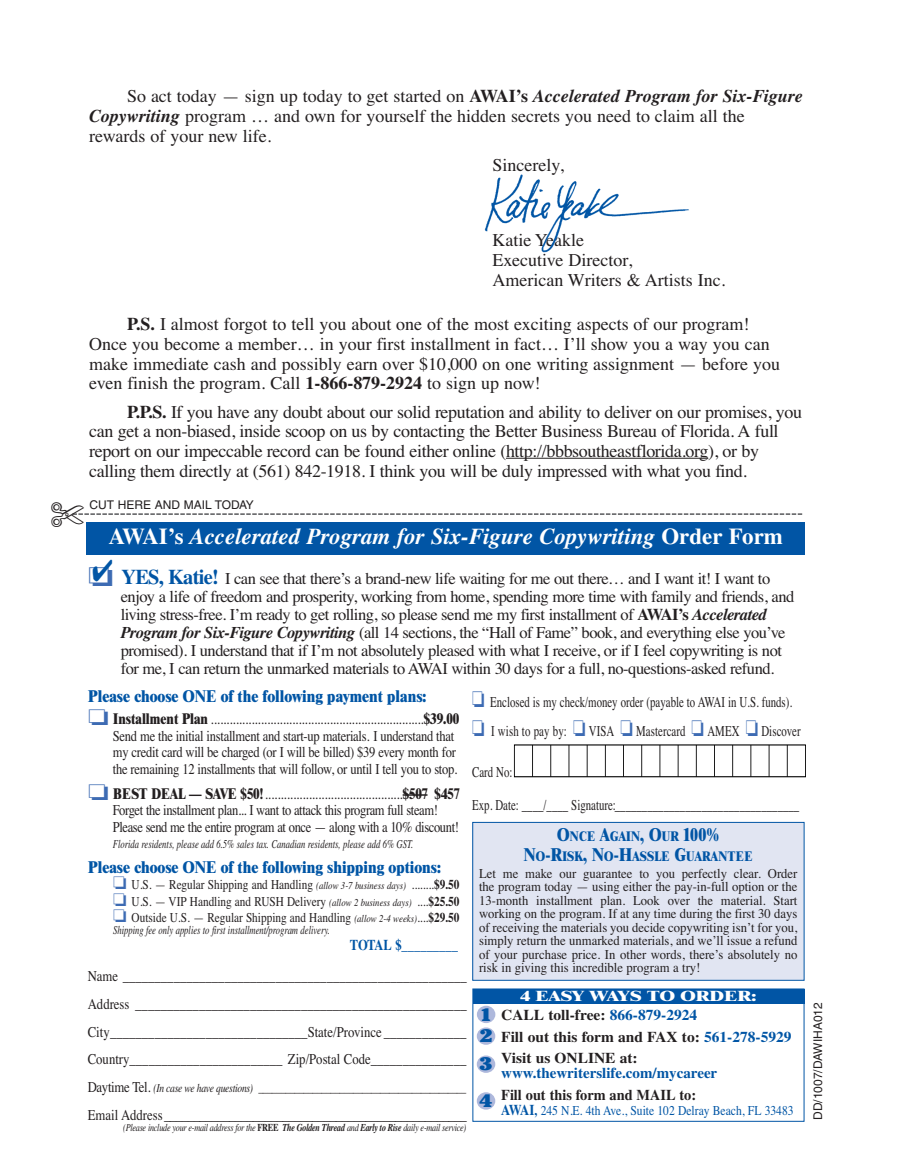
<style>
.page{position:relative;width:918px;height:1161px;background:#fff}
.page>*{position:absolute;margin:0;border:0;box-sizing:border-box;transform-origin:0 0}
.t1{font:italic 700 22.8px "Times";color:#fff}
.t2{font:18px/20.2px "Times";color:#231f20}
.t3{font:18px/19.6px "Times";letter-spacing:-.02em;color:#231f20}
.t4{font:900 18px/21.6px "Cheltenham";color:#0155a5;scale:1.22 1}
.t5{font:16.5px/18px "Times";letter-spacing:-.03em;color:#231f20}
.t6{font:800 16.5px "Times";color:#0155a5;scale:.88 1}
.t7{font:15px/16.5px "Times";letter-spacing:-.02em;color:#231f20;scale:.84 1}
.t8{font:15px/27.9px "Times";letter-spacing:-.02em;color:#231f20;text-align:justify;scale:.85 1}
.t9{font:15px/29.7px "Times";color:#231f20;scale:.72 1}
.t10{font:700 15px/21.5px "Times";color:#231f20}
.t11{font:15px "Times";color:#231f20;scale:.85 1}
.t12{font:700 15px "Times";color:#0155a5}
.t13{font:700 15px "Times";color:#231f20;scale:.95 1}
.t14{font:15px "Times";letter-spacing:.005em;color:#231f20;scale:.72 1}
.t15{font:15px "Times";letter-spacing:-.02em;color:#231f20;scale:.72 1}
.t16{font:700 15px "Times";color:#0155a5;scale:.84 1}
.t17{font:800 14.25px "Times";color:#fff;scale:1.31 1}
.t18{font:13.5px/13.5px "Times";color:#231f20;text-align:justify;scale:.94 1}
.t19{font:13.5px/16px "Times";color:#231f20;text-align:justify;scale:.84 1}
.t20{font:13.5px "Times";color:#0155a5;scale:.86 1}
.t21{font:800 13.5px/20.1px "Times";letter-spacing:.02em;color:#0155a5;text-align:center;scale:.85 1}
.t22{font:italic 12px "Times";color:#231f20;scale:.72 1}
.t23{font:italic 12px "Times";letter-spacing:-.03em;color:#231f20;scale:.8 1}
.t24{font:12px "Helvetica";color:#231f20}
.t25{font:italic 10.5px "Times";letter-spacing:-.03em;color:#231f20;scale:.78 1}
.s1{font-weight:700}
.s2{font-weight:700;font-style:italic}
.s3{font-style:normal}
.s4{font-weight:700;font-size:21px;color:#0155a5}
.s5{font-weight:800}
.s6{font-style:italic;font-size:10.5px}
.s7{font-size:18px}
.s8{font-style:normal;font-size:15px}
.s9{font-weight:700;font-style:normal}
.s10{color:#0155a5}
.s11{font-weight:700;font-size:15px}
</style>
<div class="page">
<hr style="left:506px;top:458px;width:49px;height:1px;background:#231f20">
<hr style="left:564px;top:458px;width:78px;height:1px;background:#231f20">
<svg style="left:642px;top:458px;width:19px;height:1px"></svg>
<hr style="left:661px;top:458px;width:39px;height:1px;background:#231f20">
<img style="left:484px;top:174px;width:205px;height:79px">
<svg style="left:472px;top:822px;width:333px;height:300px"></svg>
<div style="left:87px;top:522px;width:718px;height:32px;background:#0155a5"></div>
<div style="left:514px;top:745px;width:292px;height:32px;background:#fff;border:1px solid #000"></div>
<hr style="left:787px;top:745px;width:1px;height:32px;background:#000">
<hr style="left:769px;top:745px;width:1px;height:32px;background:#000">
<hr style="left:751px;top:745px;width:1px;height:32px;background:#000">
<hr style="left:732px;top:745px;width:1px;height:32px;background:#000">
<hr style="left:714px;top:745px;width:1px;height:32px;background:#000">
<hr style="left:696px;top:745px;width:1px;height:32px;background:#000">
<hr style="left:678px;top:745px;width:1px;height:32px;background:#000">
<hr style="left:660px;top:745px;width:1px;height:32px;background:#000">
<hr style="left:641px;top:745px;width:1px;height:32px;background:#000">
<hr style="left:623px;top:745px;width:1px;height:32px;background:#000">
<hr style="left:605px;top:745px;width:1px;height:32px;background:#000">
<hr style="left:587px;top:745px;width:1px;height:32px;background:#000">
<hr style="left:569px;top:745px;width:1px;height:32px;background:#000">
<hr style="left:551px;top:745px;width:1px;height:32px;background:#000">
<hr style="left:532px;top:745px;width:1px;height:32px;background:#000">
<div style="left:473px;top:989px;width:331px;height:14px;background:#0155a5"></div>
<div style="left:477px;top:1006px;width:18px;height:17px;background:#aeb8dc;border-radius:50%"></div>
<div style="left:477px;top:1027px;width:18px;height:18px;background:#aeb8dc;border-radius:50%"></div>
<div style="left:477px;top:1056px;width:18px;height:17px;background:#aeb8dc;border-radius:50%"></div>
<div style="left:477px;top:1092px;width:18px;height:18px;background:#aeb8dc;border-radius:50%"></div>
<hr style="left:403px;top:794px;width:25px;height:2px;background:#231f20">
<svg style="left:72px;top:513px;width:730px;height:14px"></svg>
<p class="t2" style="left:89px;top:87px;width:715px;text-indent:38px">So act today — sign up today to get started on <span class="s1">AWAI’s</span> <span class="s2">Accelerated Program for Six-Figure<br>Copywriting</span> program … and own for yourself the hidden secrets you need to claim all the rewards of your new life.</p>
<p class="t2" style="left:493px;top:157px;width:73px">Sincerely,</p>
<p class="t2" style="left:493px;top:231px;width:234px">Katie Yeakle<br>Executive Director,<br>American Writers &amp; Artists Inc.</p>
<p class="t2" style="left:89px;top:316px;width:692px;line-height:19.6px;text-indent:38px"><span class="s1">P.S.</span> I almost forgot to tell you about one of the most exciting aspects of our program!<br>Once you become a member… in your first installment in fact… I’ll show you a way you can make immediate cash and possibly earn over $10,000 on one writing assignment — before you even finish the program. Call <span class="s1">1-866-879-2924</span> to sign up now!</p>
<p class="t3" style="left:89px;top:403px;width:715px;text-indent:38px"><span class="s1">P.P.S.</span> If you have any doubt about our solid reputation and ability to deliver on our promises, you can get a non-biased, inside scoop on us by contacting the Better Business Bureau of Florida. A full report on our impeccable record can be found either online (http://bbbsoutheastflorida.org), or by calling them directly at (561) 842-1918. I think you will be duly impressed with what you find.</p>
<p class="t24" style="left:89px;top:500px;width:166px">CUT HERE AND MAIL TODAY</p>
<h1 class="t1" style="left:109px;top:528px;width:676px"><span class="s3">AWAI’s</span> Accelerated Program for Six-Figure Copywriting <span class="s3">Order Form</span></h1>
<p class="t5" style="left:121px;top:571px;width:675px"><span class="s4">YES, Katie!</span> I can see that there’s a brand-new life waiting for me out there… and I want it! I want to enjoy a life of freedom and prosperity, working from home, spending more time with family and friends, and living stress-free. I’m ready to get rolling, so please send me my first installment of <span class="s1">AWAI’s</span> <span class="s2">Accelerated Program for Six-Figure Copywriting</span> (all 14 sections, the “Hall of Fame” book, and everything else you’ve promised). I understand that if I’m not absolutely pleased with what I receive, or if I feel copywriting is not for me, I can return the unmarked materials to AWAI within 30 days for a full, no-questions-asked refund.</p>
<p class="t9" style="left:490px;top:688px;width:421px">Enclosed is my check/money order (payable to AWAI in U.S. funds).<br>I wish to pay by:</p>
<p class="t6" style="left:88px;top:690px;width:386px">Please choose ONE of the following payment plans:</p>
<p class="t7" style="left:113px;top:712px;width:414px"><span class="s5">Installment Plan</span> ....................................................................<span class="s5">$39.00<br></span>Send me the initial installment and start-up materials. I understand that my credit card will be charged (or I will be billed) $39 every month for the remaining 12 installments that will follow, or until I tell you to stop.</p>
<p class="t7" style="left:113px;top:787px;width:414px"><span class="s5">BEST DEAL — SAVE $50!</span>............................................<span class="s5">$507 $457<br></span>Forget the installment plan... I want to attack this program full steam!<br>Please send me the entire program at once — along with a 10% discount!</p>
<p class="t22" style="left:113px;top:840px;width:419px">Florida residents, please add 6.5% sales tax. Canadian residents, please add 6% GST.</p>
<p class="t6" style="left:88px;top:862px;width:402px">Please choose ONE of the following shipping options:</p>
<p class="t19" style="left:132px;top:878px;width:392px">U.S. — Regular Shipping and Handling <span class="s6">(allow 3-7 business days)</span> ........<span class="s1">$9.50<br></span>U.S. — VIP Handling and RUSH Delivery <span class="s6">(allow 2 business days)</span> ....<span class="s1">$25.50<br></span>Outside U.S. — Regular Shipping and Handling <span class="s6">(allow 2-4 weeks)</span>....<span class="s1">$29.50</span></p>
<p class="t22" style="left:113px;top:925px;width:303px">Shipping fee only applies to first installment/program delivery.</p>
<p class="t16" style="left:350px;top:939px;width:130px">TOTAL $_________</p>
<p class="t15" style="left:589px;top:726px;width:37px">VISA</p>
<p class="t14" style="left:636px;top:726px;width:70px">Mastercard</p>
<p class="t15" style="left:707px;top:726px;width:46px">AMEX</p>
<p class="t14" style="left:761px;top:726px;width:56px">Discover</p>
<p class="t15" style="left:472px;top:766px;width:58px">Card No:</p>
<p class="t9" style="left:472px;top:792px;width:456px">Exp. Date: ____/____ Signature:__________________________________</p>
<p class="t21" style="left:524px;top:827px;width:271px"><span class="s7">O</span>NCE <span class="s7">A</span>GAIN<span class="s7">, O</span>UR <span class="s7">100%<br>N</span>O<span class="s7">-R</span>ISK<span class="s7">, N</span>O<span class="s7">-H</span>ASSLE <span class="s7">G</span>UARANTEE</p>
<p class="t18" style="left:479px;top:868px;width:340px">Let me make our guarantee to you perfectly clear. Order the program today — using either the pay-in-full option or the 13-month installment plan. Look over the material. Start working on the program. If at any time during the first 30 days of receiving the materials you decide copywriting isn’t for you, simply return the unmarked materials, and we’ll issue a refund of your purchase price. In other words, there’s absolutely no risk in giving this incredible program a try!</p>
<p class="t8" style="left:88px;top:963px;width:448px">Name ______________________________________________________ Address ____________________________________________________ City_______________________________State/Province _____________ Country________________________ Zip/Postal Code_______________</p>
<p class="t23" style="left:88px;top:1084px;width:475px"><span class="s8">Daytime Tel.</span> (In case we have questions) ______________________________________________</p>
<p class="t11" style="left:88px;top:1110px;width:448px">Email Address___________________________________________________</p>
<p class="t25" style="left:123px;top:1124px;width:441px">(Please include your e-mail address for the <span class="s9">FREE</span> <span class="s1">The Golden Thread</span> and <span class="s1">Early to Rise</span> daily e-mail service)</p>
<p class="t17" style="left:520px;top:991px;width:182px">4 EASY WAYS TO ORDER:</p>
<p class="t10" style="left:501px;top:1006px;width:292px">CALL toll-free: <span class="s10">866-879-2924<br></span>Fill out this form and FAX to: <span class="s10">561-278-5929<br></span>Visit us ONLINE at:</p>
<p class="t12" style="left:501px;top:1068px;width:218px">www.thewriterslife.com/mycareer</p>
<p class="t13" style="left:501px;top:1089px;width:207px">Fill out this form and MAIL to:</p>
<p class="t20" style="left:501px;top:1105px;width:342px"><span class="s11">AWAI</span><span class="s1">,</span> 245 N.E. 4th Ave., Suite 102 Delray Beach, FL 33483</p>
<p class="t4" style="left:479px;top:1005px;width:12px">1<br>2</p>
<p class="t4" style="left:479px;top:1047px;width:12px;line-height:36.8px">3<br>4</p>
<p class="t24" style="left:813px;top:1120px;width:119px;rotate:-90deg">DD/1007/DAWIHA012</p>
</div>
